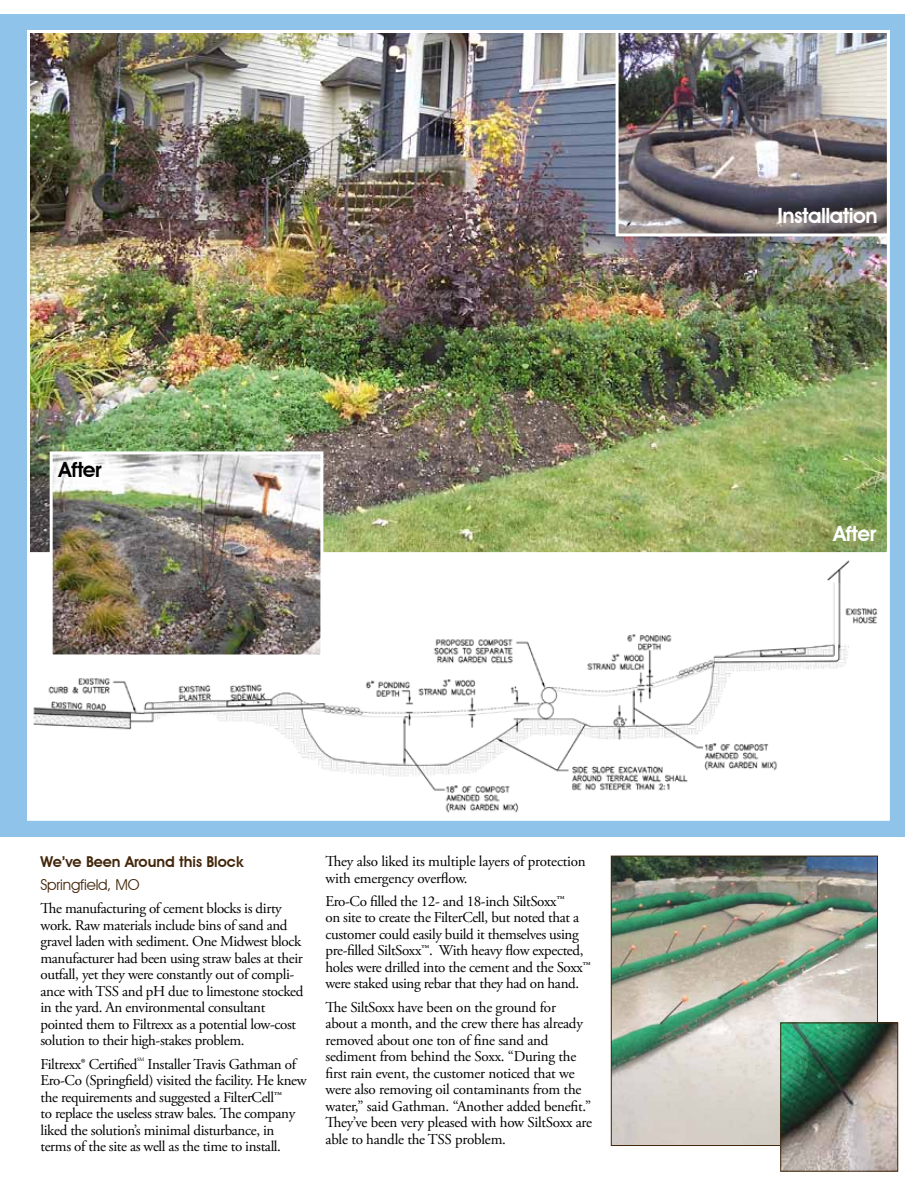
<style>
.page{position:relative;width:918px;height:1188px;background:#fff}
.page>*{position:absolute;margin:0;border:0;box-sizing:border-box;transform-origin:0 0}
.t1{font:600 21px "Avant Garde IT Cby BT";letter-spacing:-.025em;color:#fff}
.t2{font:600 21px "Avant Garde IT Cby BT";letter-spacing:-.025em;color:#000}
.t3{font:15px/16.5px "Adobe Garamond Pro";letter-spacing:-.025em;color:#000}
.t4{font:600 15px "Avant Garde IT Cby BT";color:#43270b}
.t5{font:15px "Avant Garde IT Cby BT";letter-spacing:-.01em;color:#43270b}
.t6{font:5.25px "Adobe Garamond Pro";color:#000}
</style>
<div class="page">
<div style="left:0;top:15px;width:904px;height:822px;background:#90c3ea"></div>
<img style="left:613px;top:858px;width:263px;height:286px">
<div style="left:611px;top:856px;width:267px;height:290px;border:1px solid #43270b"></div>
<img style="left:31px;top:34px;width:855px;height:783px">
<div style="left:27px;top:554px;width:863px;height:267px;border:3px solid #fff"></div>
<img style="left:54px;top:455px;width:265px;height:198px">
<div style="left:50px;top:451px;width:273px;height:206px;border:3px solid #fff"></div>
<img style="left:620px;top:34px;width:266px;height:198px">
<div style="left:616px;top:30px;width:274px;height:206px;border:3px solid #fff"></div>
<img style="left:783px;top:1025px;width:113px;height:144px">
<div style="left:781px;top:1023px;width:117px;height:148px;border:1px solid #43270b"></div>
<h1 class="t2" style="left:59px;top:457px;width:44px">After</h1>
<p class="t4" style="left:40px;top:852px;width:204px">We’ve Been Around this Block</p>
<p class="t5" style="left:40px;top:876px;width:101px">Springfield, MO</p>
<p class="t3" style="left:40px;top:901px;width:264px">The manufacturing of cement blocks is dirty work. Raw materials include bins of sand and gravel laden with sediment. One Midwest block manufacturer had been using straw bales at their outfall, yet they were constantly out of compli&shy;ance with TSS and pH due to limestone stocked in the yard. An environmental consultant pointed them to Filtrexx as a potential low-cost solution to their high-stakes problem.</p>
<p class="t3" style="left:40px;top:1056px;width:98px">Filtrexx® Certified</p>
<p class="t6" style="left:137px;top:1056px;width:9px">SM</p>
<p class="t3" style="left:41px;top:1056px;width:268px;text-indent:107px">Installer Travis Gathman of Ero-Co (Springfield) visited the facility. He knew the requirements and suggested a FilterCell™<br>to replace the useless straw bales. The company liked the solution’s minimal disturbance, in terms of the site as well as the time to install.</p>
<p class="t3" style="left:326px;top:854px;width:262px">They also liked its multiple layers of protection with emergency overflow.</p>
<p class="t3" style="left:326px;top:894px;width:267px">Ero-Co filled the 12- and 18-inch SiltSoxx™<br>on site to create the FilterCell, but noted that a customer could easily build it themselves using pre-filled SiltSoxx™. With heavy flow expected, holes were drilled into the cement and the Soxx™ were staked using rebar that they had on hand.</p>
<p class="t3" style="left:326px;top:999px;width:268px">The SiltSoxx have been on the ground for<br>about a month, and the crew there has already removed about one ton of fine sand and sediment from behind the Soxx. “During the first rain event, the customer noticed that we were also removing oil contaminants from the water,” said Gathman. “Another added benefit.” They’ve been very pleased with how SiltSoxx are able to handle the TSS problem.</p>
<h1 class="t1" style="left:778px;top:203px;width:102px">Installation</h1>
<h1 class="t1" style="left:833px;top:521px;width:44px">After</h1>
</div>
